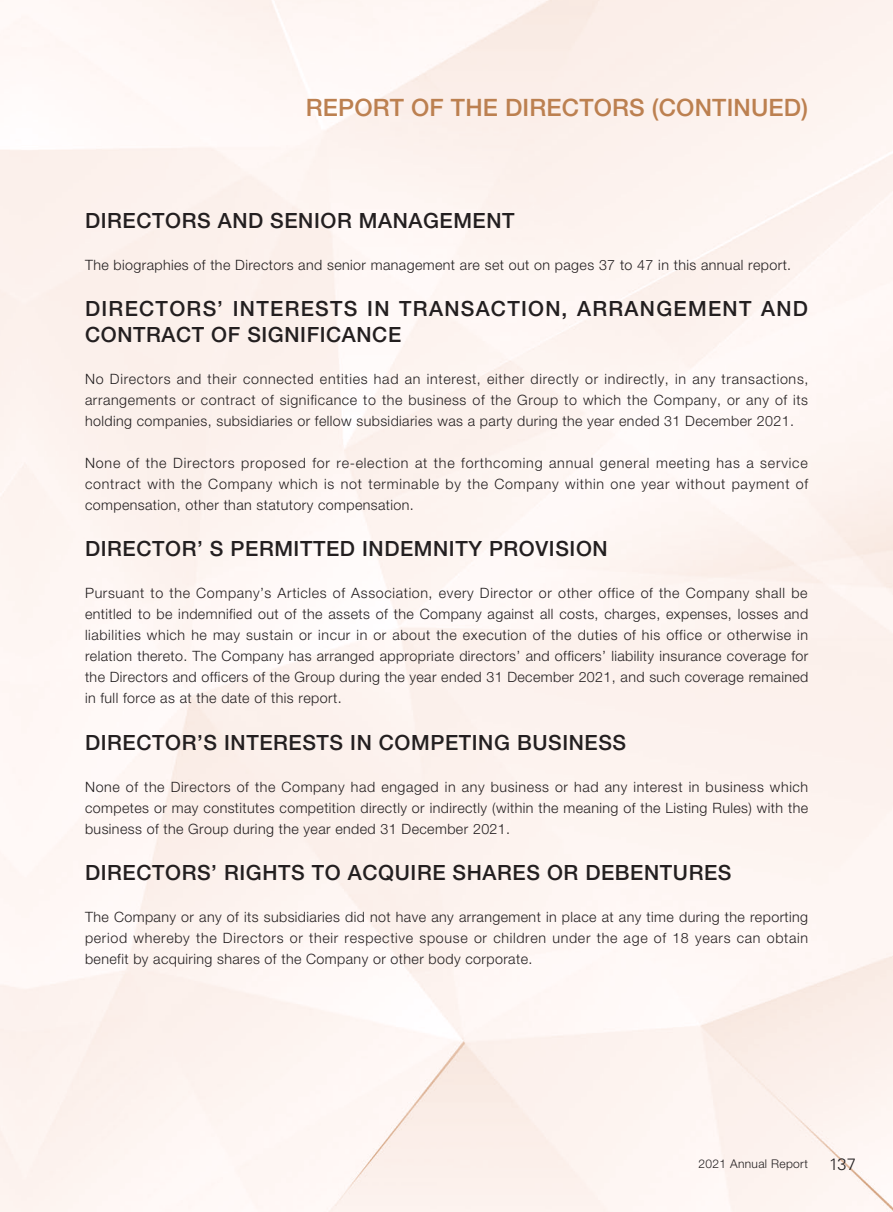
<style>
.page{position:relative;width:893px;height:1212px;background:#fff}
.page>*{position:absolute;margin:0;border:0;box-sizing:border-box;transform-origin:0 0}
.t1{font:500 24px "Helvetica Neue LT Std";letter-spacing:.01em;color:#bc8050}
.t2{font:500 21px "Helvetica Neue LT Std";letter-spacing:.03em;color:#231f20}
.t3{font:500 21px/25.5px "Helvetica Neue LT Std";letter-spacing:.06em;color:#231f20}
.t4{font:300 16.5px "Univers LT Std";color:#231f20}
.t5{font:300 14.25px/21px "Helvetica Neue LT Std";letter-spacing:.03em;color:#231f20;text-align:justify}
.t6{font:300 12px "Helvetica Neue LT Std";letter-spacing:.03em;color:#231f20}
</style>
<div class="page">
<h1 class="t1" style="left:306px;top:93px;width:504px">REPORT OF THE DIRECTORS (CONTINUED)</h1>
<h2 class="t2" style="left:85px;top:208px;width:431px">DIRECTORS AND SENIOR MANAGEMENT</h2>
<p class="t5" style="left:85px;top:254px;width:708px">The biographies of the Directors and senior management are set out on pages 37 to 47 in this annual report.</p>
<h2 class="t3" style="left:85px;top:296px;width:725px">DIRECTORS’ INTERESTS IN TRANSACTION, ARRANGEMENT AND<br>CONTRACT OF SIGNIFICANCE</h2>
<p class="t5" style="left:85px;top:368px;width:725px">No Directors and their connected entities had an interest, either directly or indirectly, in any transactions, arrangements or contract of significance to the business of the Group to which the Company, or any of its holding companies, subsidiaries or fellow subsidiaries was a party during the year ended 31 December 2021.</p>
<p class="t5" style="left:85px;top:452px;width:725px">None of the Directors proposed for re-election at the forthcoming annual general meeting has a service contract with the Company which is not terminable by the Company within one year without payment of compensation, other than statutory compensation.</p>
<h2 class="t2" style="left:85px;top:536px;width:524px">DIRECTOR’ S PERMITTED INDEMNITY PROVISION</h2>
<p class="t5" style="left:85px;top:582px;width:725px">Pursuant to the Company’s Articles of Association, every Director or other office of the Company shall be entitled to be indemnified out of the assets of the Company against all costs, charges, expenses, losses and liabilities which he may sustain or incur in or about the execution of the duties of his office or otherwise in relation thereto. The Company has arranged appropriate directors’ and officers’ liability insurance coverage for the Directors and officers of the Group during the year ended 31 December 2021, and such coverage remained in full force as at the date of this report.</p>
<h2 class="t2" style="left:85px;top:730px;width:543px">DIRECTOR’S INTERESTS IN COMPETING BUSINESS</h2>
<p class="t5" style="left:85px;top:776px;width:725px">None of the Directors of the Company had engaged in any business or had any interest in business which competes or may constitutes competition directly or indirectly (within the meaning of the Listing Rules) with the business of the Group during the year ended 31 December 2021.</p>
<h2 class="t2" style="left:85px;top:860px;width:648px">DIRECTORS’ RIGHTS TO ACQUIRE SHARES OR DEBENTURES</h2>
<p class="t5" style="left:85px;top:906px;width:725px">The Company or any of its subsidiaries did not have any arrangement in place at any time during the reporting period whereby the Directors or their respective spouse or children under the age of 18 years can obtain benefit by acquiring shares of the Company or other body corporate.</p>
<p class="t6" style="left:698px;top:1156px;width:111px">2021 Annual Report</p>
<p class="t4" style="left:829px;top:1154px;width:28px">137</p>
</div>
